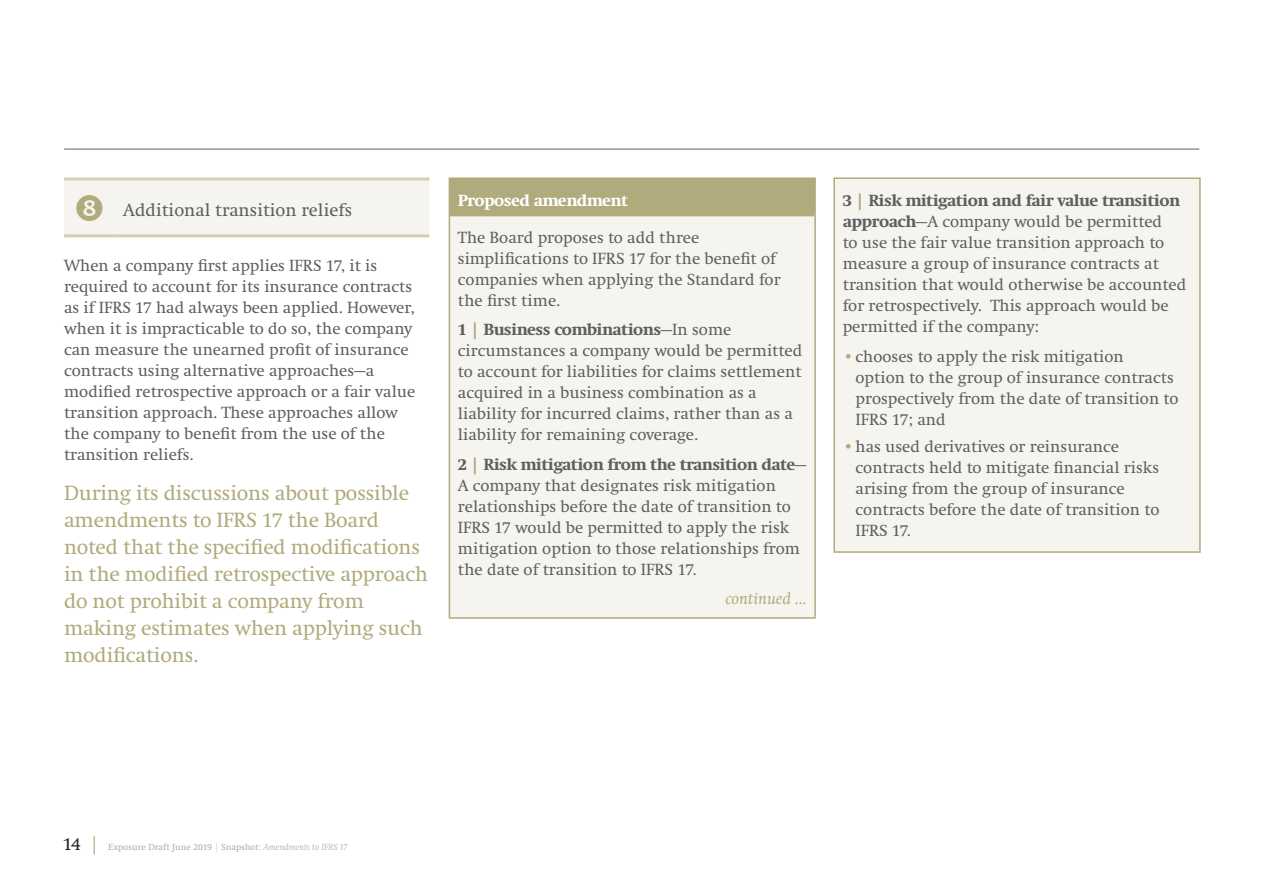
<style>
.page{position:relative;width:1263px;height:893px;background:#fff}
.page>*{position:absolute;margin:0;border:0;box-sizing:border-box;transform-origin:0 0}
.Intro_and_pop_out_te{font:21px/27px "Swift LT Pro";letter-spacing:-.01em;color:#b1aa7d}
.t1{font:18px "Swift LT Pro";color:#5f5f62}
.Body_copy{font:16.5px/21px "Swift LT Pro";color:#5f5f62}
.Body_copy-2{font:800 16.5px "Swift LT Pro";color:#fff}
.Body_copy-3{font:italic 700 16.5px "Swift LT Pro";color:#b1aa7d}
.t2{font:9px "Swift LT Pro";color:#abacb0}
.s1{font-weight:800}
.s2{font-weight:800;color:#b1aa7d}
.s3{color:#b1aa7d}
.s4{font-size:18px;color:#231f20}
.s5{font-size:18px;color:#b1aa7d}
.s6{color:#d5ceb5}
.s7{font-style:italic}
</style>
<div class="page">
<hr style="left:64px;top:149px;width:1135px;height:1px;background:#5f5f62">
<hr style="left:64px;top:177px;width:51px;height:3px;background:#d5ceb5">
<hr style="left:115px;top:177px;width:314px;height:3px;background:#d5ceb5">
<hr style="left:64px;top:234px;width:51px;height:3px;background:#d5ceb5">
<hr style="left:115px;top:234px;width:314px;height:3px;background:#d5ceb5">
<div style="left:449px;top:178px;width:366px;height:37px;background:#b1aa7d"></div>
<div style="left:449px;top:215px;width:366px;height:403px;background:#f5f4ee"></div>
<hr style="left:449px;top:177px;width:367px;height:2px;background:#b1aa7d">
<hr style="left:814px;top:179px;width:2px;height:36px;background:#b1aa7d">
<hr style="left:449px;top:215px;width:1px;height:402px;background:#b1aa7d">
<hr style="left:814px;top:215px;width:2px;height:402px;background:#b1aa7d">
<hr style="left:449px;top:617px;width:367px;height:2px;background:#b1aa7d">
<hr style="left:450px;top:213px;width:364px;height:3px;background:#b1aa7d">
<div style="left:834px;top:178px;width:366px;height:374px;background:#f5f4ee"></div>
<hr style="left:833px;top:177px;width:368px;height:2px;background:#b1aa7d">
<hr style="left:833px;top:179px;width:2px;height:372px;background:#b1aa7d">
<hr style="left:1199px;top:179px;width:2px;height:372px;background:#b1aa7d">
<hr style="left:833px;top:551px;width:368px;height:2px;background:#b1aa7d">
<div style="left:64px;top:180px;width:365px;height:55px;background:#f5f4ee"></div>
<p class="t1" style="left:123px;top:199px;width:230px">Additional transition reliefs</p>
<p class="Body_copy" style="left:64px;top:255px;width:353px">When a company first applies IFRS 17, it is required to account for its insurance contracts as if IFRS 17 had always been applied. However, when it is impracticable to do so, the company can measure the unearned profit of insurance contracts using alternative approaches—a modified retrospective approach or a fair value transition approach. These approaches allow the company to benefit from the use of the transition reliefs.</p>
<p class="Intro_and_pop_out_te" style="left:64px;top:479px;width:366px">During its discussions about possible amendments to IFRS 17 the Board noted that the specified modifications in the modified retrospective approach do not prohibit a company from making estimates when applying such modifications.</p>
<p class="Body_copy-2" style="left:458px;top:191px;width:171px">Proposed amendment</p>
<p class="Body_copy" style="left:458px;top:227px;width:324px">The Board proposes to add three simplifications to IFRS 17 for the benefit of companies when applying the Standard for the first time.</p>
<p class="Body_copy" style="left:458px;top:319px;width:346px"><span class="s1">1</span> <span class="s2">|</span> <span class="s1">Business combinations</span>—In some circumstances a company would be permitted to account for liabilities for claims settlement acquired in a business combination as a liability for incurred claims, rather than as a liability for remaining coverage.</p>
<p class="Body_copy" style="left:458px;top:454px;width:350px"><span class="s1">2</span> <span class="s2">|</span> <span class="s1">Risk mitigation from the transition date</span>— A company that designates risk mitigation relationships before the date of transition to IFRS 17 would be permitted to apply the risk mitigation option to those relationships from the date of transition to IFRS 17.</p>
<p class="Body_copy-3" style="left:725px;top:589px;width:83px">continued ...</p>
<p class="Body_copy" style="left:843px;top:190px;width:345px"><span class="s1">3</span> <span class="s2">|</span> <span class="s1">Risk mitigation and fair value transition approach</span>—A company would be permitted<br>to use the fair value transition approach to measure a group of insurance contracts at transition that would otherwise be accounted for retrospectively. This approach would be permitted if the company:</p>
<p class="Body_copy" style="left:855px;top:346px;width:324px;text-indent:-13px"><span class="s3">•</span>chooses to apply the risk mitigation<br>option to the group of insurance contracts prospectively from the date of transition to IFRS 17; and</p>
<p class="Body_copy" style="left:855px;top:436px;width:305px;text-indent:-13px"><span class="s3">•</span>has used derivatives or reinsurance contracts held to mitigate financial risks arising from the group of insurance contracts before the date of transition to IFRS 17.</p>
<p class="t2" style="left:63px;top:842px;width:286px"><span class="s4">14</span> <span class="s5">|</span> Exposure Draft June 2019 <span class="s6">|</span> Snapshot: <span class="s7">Amendments to IFRS 17</span></p>
</div>
